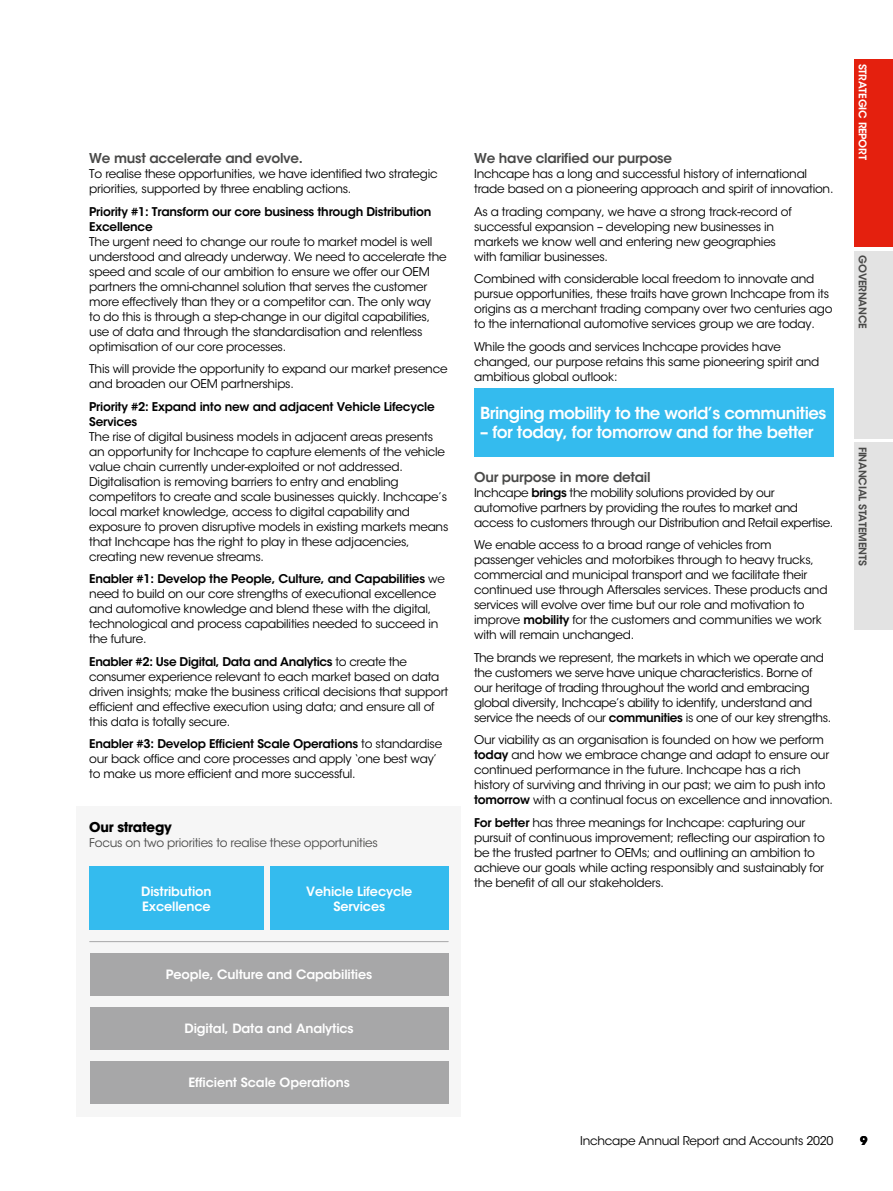
<style>
.page{position:relative;width:893px;height:1191px;background:#fff}
.page>*{position:absolute;margin:0;border:0;box-sizing:border-box;transform-origin:0 0}
.t1{font:600 16.5px "ITC Avant Garde Std";letter-spacing:-.03em;color:#fff}
.t2{font:600 13.5px "ITC Avant Garde Std";letter-spacing:-.02em;color:#494948}
.t3{font:700 13.5px "ITC Avant Garde Std";letter-spacing:-.02em;color:#000}
.t4{font:600 12.75px/15px "ITC Avant Garde Std";letter-spacing:-.01em;color:#fff;text-align:center}
.t5{font:12px/15px "ITC Avant Garde Std";letter-spacing:-.02em;color:#000}
.t6{font:600 12px/15px "ITC Avant Garde Std";letter-spacing:-.02em;color:#000}
.t7{font:12px "ITC Avant Garde Std";letter-spacing:-.02em;color:#494948}
.t8{font:700 12px "ITC Avant Garde Std";color:#000}
.t9{font:600 10.5px "ITC Avant Garde Std";letter-spacing:-.02em;color:#494948}
.t10{font:600 10.5px "ITC Avant Garde Std";letter-spacing:-.02em;color:#fff}
.s1{font-weight:600}
</style>
<div class="page">
<div style="left:77px;top:806px;width:384px;height:311px;background:#f6f6f6"></div>
<div style="left:474px;top:388px;width:359px;height:68px;background:#34bbee"></div>
<div style="left:90px;top:953px;width:359px;height:42px;background:#a7a7a8"></div>
<div style="left:90px;top:1007px;width:359px;height:42px;background:#a7a7a8"></div>
<div style="left:90px;top:1061px;width:359px;height:42px;background:#a7a7a8"></div>
<div style="left:270px;top:866px;width:179px;height:64px;background:#34bbee"></div>
<hr style="left:90px;top:941px;width:358px;height:1px;background:#a7a7a8">
<div style="left:855px;top:60px;width:38px;height:187px;background:#e4200e"></div>
<div style="left:855px;top:251px;width:38px;height:187px;background:#e3e3e3"></div>
<div style="left:855px;top:442px;width:38px;height:187px;background:#e3e3e3"></div>
<div style="left:89px;top:866px;width:175px;height:64px;background:#34bbee"></div>
<p class="t2" style="left:89px;top:150px;width:215px">We must accelerate and evolve.</p>
<p class="t5" style="left:89px;top:166px;width:350px">To realise these opportunities, we have identified two strategic priorities, supported by three enabling actions.</p>
<p class="t6" style="left:89px;top:204px;width:344px">Priority #1: Transform our core business through Distribution<br>Excellence</p>
<p class="t5" style="left:89px;top:234px;width:359px">The urgent need to change our route to market model is well understood and already underway. We need to accelerate the speed and scale of our ambition to ensure we offer our OEM partners the omni-channel solution that serves the customer more effectively than they or a competitor can. The only way<br>to do this is through a step-change in our digital capabilities, use of data and through the standardisation and relentless optimisation of our core processes.</p>
<p class="t5" style="left:89px;top:361px;width:360px">This will provide the opportunity to expand our market presence and broaden our OEM partnerships.</p>
<p class="t6" style="left:89px;top:399px;width:347px">Priority #2: Expand into new and adjacent Vehicle Lifecycle<br>Services</p>
<p class="t5" style="left:89px;top:429px;width:361px">The rise of digital business models in adjacent areas presents an opportunity for Inchcape to capture elements of the vehicle value chain currently under-exploited or not addressed.<br>Digitalisation is removing barriers to entry and enabling competitors to create and scale businesses quickly. Inchcape’s local market knowledge, access to digital capability and exposure to proven disruptive models in existing markets means that Inchcape has the right to play in these adjacencies, creating new revenue streams.</p>
<p class="t5" style="left:89px;top:571px;width:357px"><span class="s1">Enabler #1: Develop the People, Culture, and Capabilities</span> we need to build on our core strengths of executional excellence and automotive knowledge and blend these with the digital, technological and process capabilities needed to succeed in the future.</p>
<p class="t5" style="left:89px;top:654px;width:360px"><span class="s1">Enabler #2: Use Digital, Data and Analytics</span> to create the consumer experience relevant to each market based on data driven insights; make the business critical decisions that support efficient and effective execution using data; and ensure all of this data is totally secure.</p>
<p class="t5" style="left:89px;top:736px;width:354px"><span class="s1">Enabler #3: Develop Efficient Scale Operations</span> to standardise our back office and core processes and apply ‘one best way’ to make us more efficient and more successful.</p>
<p class="t3" style="left:89px;top:818px;width:84px">Our strategy</p>
<p class="t7" style="left:89px;top:835px;width:290px">Focus on two priorities to realise these opportunities</p>
<p class="t4" style="left:141px;top:883px;width:72px;text-align:left">Distribution<br>Excellence</p>
<p class="t4" style="left:306px;top:883px;width:108px">Vehicle Lifecycle<br>Services</p>
<p class="t4" style="left:166px;top:966px;width:208px">People, Culture and Capabilities</p>
<p class="t4" style="left:185px;top:1020px;width:171px">Digital, Data and Analytics</p>
<p class="t4" style="left:188px;top:1074px;width:163px">Efficient Scale Operations</p>
<p class="t2" style="left:474px;top:150px;width:200px">We have clarified our purpose</p>
<p class="t5" style="left:474px;top:166px;width:361px">Inchcape has a long and successful history of international trade based on a pioneering approach and spirit of innovation.</p>
<p class="t5" style="left:474px;top:204px;width:319px">As a trading company, we have a strong track-record of successful expansion – developing new businesses in markets we know well and entering new geographies with familiar businesses.</p>
<p class="t5" style="left:474px;top:271px;width:360px">Combined with considerable local freedom to innovate and pursue opportunities, these traits have grown Inchcape from its origins as a merchant trading company over two centuries ago to the international automotive services group we are today.</p>
<p class="t5" style="left:474px;top:339px;width:347px">While the goods and services Inchcape provides have changed, our purpose retains this same pioneering spirit and ambitious global outlook:</p>
<h1 class="t1" style="left:480px;top:402px;width:348px">Bringing mobility to the world’s communities</h1>
<h1 class="t1" style="left:480px;top:421px;width:335px">– for today, for tomorrow and for the better</h1>
<p class="t2" style="left:474px;top:468px;width:178px">Our purpose in more detail</p>
<p class="t5" style="left:474px;top:485px;width:361px">Inchcape <span class="s1">brings</span> the mobility solutions provided by our automotive partners by providing the routes to market and access to customers through our Distribution and Retail expertise.</p>
<p class="t5" style="left:474px;top:537px;width:355px">We enable access to a broad range of vehicles from passenger vehicles and motorbikes through to heavy trucks, commercial and municipal transport and we facilitate their continued use through Aftersales services. These products and services will evolve over time but our role and motivation to improve <span class="s1">mobility</span> for the customers and communities we work with will remain unchanged.</p>
<p class="t5" style="left:474px;top:650px;width:359px">The brands we represent, the markets in which we operate and the customers we serve have unique characteristics. Borne of our heritage of trading throughout the world and embracing global diversity, Inchcape’s ability to identify, understand and service the needs of our <span class="s1">communities</span> is one of our key strengths.</p>
<p class="t5" style="left:474px;top:732px;width:360px">Our viability as an organisation is founded on how we perform <span class="s1">today</span> and how we embrace change and adapt to ensure our continued performance in the future. Inchcape has a rich history of surviving and thriving in our past; we aim to push into <span class="s1">tomorrow</span> with a continual focus on excellence and innovation.</p>
<p class="t5" style="left:474px;top:815px;width:352px"><span class="s1">For better</span> has three meanings for Inchcape: capturing our pursuit of continuous improvement; reflecting our aspiration to be the trusted partner to OEMs; and outlining an ambition to achieve our goals while acting responsibly and sustainably for the benefit of all our stakeholders.</p>
<p class="t10" style="left:869px;top:64px;width:97px;rotate:90deg">STRATEGIC REPORT</p>
<p class="t9" style="left:869px;top:255px;width:75px;rotate:90deg">GOVERNANCE</p>
<p class="t9" style="left:869px;top:446px;width:120px;rotate:90deg">FINANCIAL STATEMENTS</p>
<p class="t5" style="left:580px;top:1132px;width:255px">Inchcape Annual Report and Accounts 2020</p>
<p class="t8" style="left:860px;top:1132px;width:9px">9</p>
</div>
